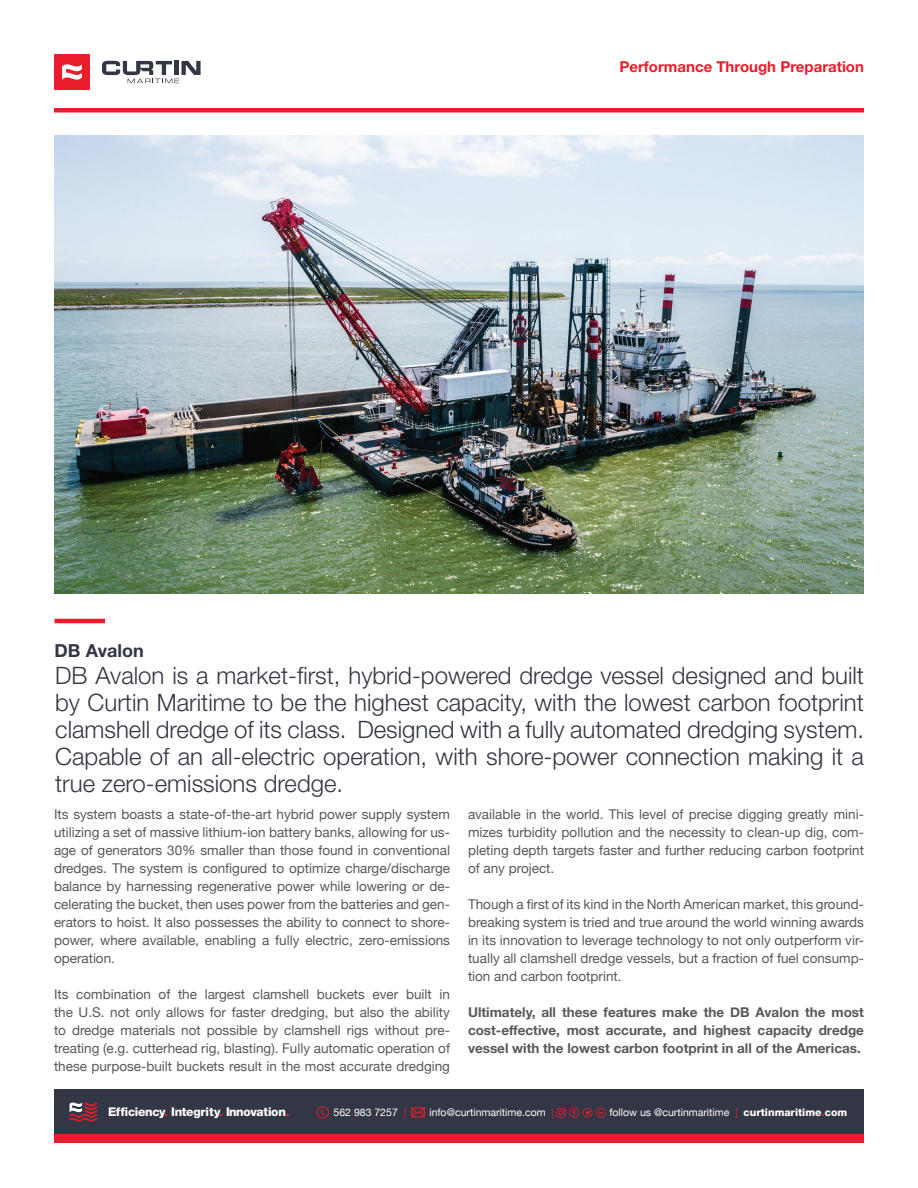
<style>
.page{position:relative;width:918px;height:1188px;background:#fff}
.page>*{position:absolute;margin:0;border:0;box-sizing:border-box;transform-origin:0 0}
.t1{font:300 24px/27px "Helvetica Neue LT Std";color:#333644;text-align:justify}
.t2{font:700 18px "Helvetica Neue LT Std";color:#333644}
.t3{font:700 15px "Helvetica Neue LT Std";color:#eb1c2b}
.t4{font:13.5px/18px "Helvetica Neue";color:#57585a;text-align:justify}
.t5{font:700 13.5px/18px "Helvetica Neue";color:#57585a;text-align:justify}
.t6{font:800 12px "Helvetica Neue LT Std";letter-spacing:-.025em;color:#fff}
.t7{font:10.5px "Helvetica Neue";color:#fff}
.s1{color:#eb1c2b}
.s2{font-family:"Helvetica Neue LT Std";font-weight:800}
.s3{font-family:"Helvetica Neue LT Std";font-weight:800;color:#eb1c2b}
</style>
<div class="page">
<div style="left:54px;top:1089px;width:810px;height:45px;background:#333644"></div>
<svg style="left:70px;top:1102px;width:27px;height:20px"></svg>
<div style="left:54px;top:1134px;width:810px;height:9px;background:#eb1c2b"></div>
<svg style="left:411px;top:1107px;width:14px;height:10px"></svg>
<svg style="left:556px;top:1108px;width:50px;height:10px"></svg>
<svg style="left:317px;top:1106px;width:12px;height:13px"></svg>
<div style="left:54px;top:108px;width:810px;height:5px;background:#eb1c2b"></div>
<div style="left:54px;top:54px;width:36px;height:36px;background:#eb1c2b"></div>
<svg style="left:62px;top:64px;width:20px;height:16px"></svg>
<svg style="left:102px;top:61px;width:99px;height:22px"></svg>
<hr style="left:55px;top:619px;width:50px;height:4px;background:#eb1c2b">
<img style="left:54px;top:135px;width:810px;height:459px">
<h2 class="t2" style="left:55px;top:639px;width:91px">DB Avalon</h2>
<p class="t3" style="left:620px;top:57px;width:246px">Performance Through Preparation</p>
<p class="t1" style="left:55px;top:661px;width:810px">DB Avalon is a market-first, hybrid-powered dredge vessel designed and built by Curtin Maritime to be the highest capacity, with the lowest carbon footprint clamshell dredge of its class. Designed with a fully automated dredging system.<br>Capable of an all-electric operation, with shore-power connection making it a true zero-emissions dredge.</p>
<p class="t4" style="left:468px;top:806px;width:398px">available in the world. This level of precise digging greatly mini&shy;mizes turbidity pollution and the necessity to clean-up dig, com&shy;pleting depth targets faster and further reducing carbon footprint of any project.</p>
<p class="t4" style="left:468px;top:896px;width:398px">Though a first of its kind in the North American market, this ground&shy;breaking system is tried and true around the world winning awards in its innovation to leverage technology to not only outperform vir&shy;tually all clamshell dredge vessels, but a fraction of fuel consump&shy;tion and carbon footprint.</p>
<p class="t5" style="left:468px;top:1004px;width:398px">Ultimately, all these features make the DB Avalon the most cost-effective, most accurate, and highest capacity dredge vessel with the lowest carbon footprint in all of the Americas.</p>
<p class="t4" style="left:54px;top:806px;width:398px">Its system boasts a state-of-the-art hybrid power supply system utilizing a set of massive lithium-ion battery banks, allowing for us&shy;age of generators 30% smaller than those found in conventional dredges. The system is configured to optimize charge/discharge balance by harnessing regenerative power while lowering or de&shy;celerating the bucket, then uses power from the batteries and gen&shy;erators to hoist. It also possesses the ability to connect to shore&shy;power, where available, enabling a fully electric, zero-emissions operation.</p>
<p class="t4" style="left:54px;top:986px;width:398px">Its combination of the largest clamshell buckets ever built in the U.S. not only allows for faster dredging, but also the ability to dredge materials not possible by clamshell rigs without pre&shy;treating (e.g. cutterhead rig, blasting). Fully automatic operation of these purpose-built buckets result in the most accurate dredging</p>
<p class="t6" style="left:108px;top:1105px;width:183px">Efficiency<span class="s1">.</span> Integrity<span class="s1">.</span> Innovation<span class="s1">.</span></p>
<p class="t7" style="left:334px;top:1105px;width:74px">562<span class="s1">.</span>983<span class="s1">.</span>7257 <span class="s1">|</span></p>
<p class="t7" style="left:429px;top:1105px;width:126px">info@curtinmaritime.com <span class="s1">|</span></p>
<p class="t7" style="left:609px;top:1105px;width:239px">follow us @curtinmaritime <span class="s1">|</span> <span class="s2">curtinmaritime</span><span class="s3">.</span><span class="s2">com</span></p>
</div>
